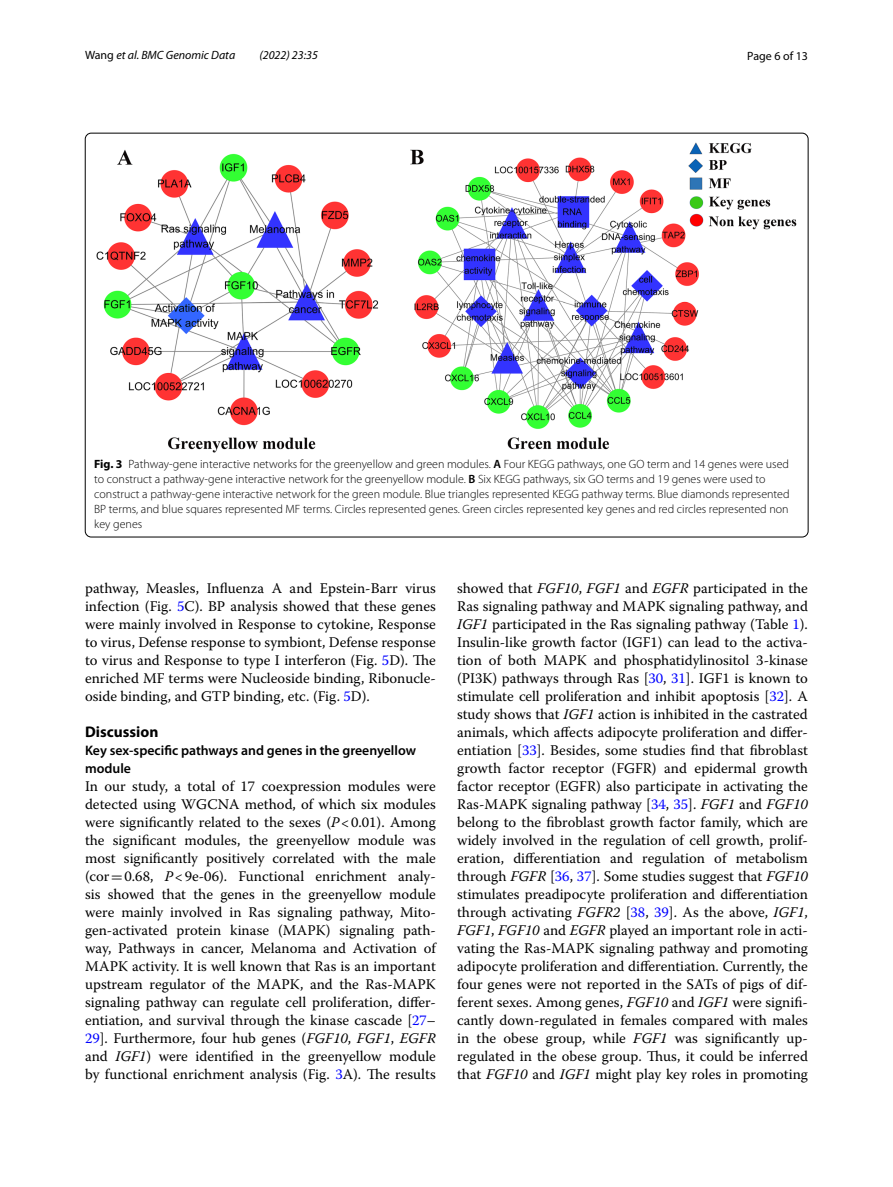
<style>
.page{position:relative;width:893px;height:1187px;background:#fff}
.page>*{position:absolute;margin:0;border:0;box-sizing:border-box;transform-origin:0 0}
.t1{font:700 15.45px "Myriad Pro";color:#000}
.t2{font:14.7px/18px "Warnock Pro";color:#000;text-align:justify}
.t3{font:600 13.8px/18px "Myriad Pro";color:#000}
.t4{font:300 12px/15px "Myriad Pro";color:#000}
.t5{font:italic 12px "Myriad Pro";color:#000}
.t6{font:12px "Myriad Pro";color:#000}
.s1{font-style:normal}
.s2{font-weight:700}
.s3{font-weight:600}
.s4{color:#00f}
.s5{font-style:italic}
.s6{font-family:"MTSY"}
</style>
<div class="page">
<img style="left:96px;top:142px;width:701px;height:311px">
<p class="t5" style="left:85px;top:48px;width:152px"><span class="s1">Wang</span> et al. BMC Genomic Data</p>
<p class="t5" style="left:259px;top:48px;width:60px">(2022) 23:35</p>
<p class="t6" style="left:747px;top:48px;width:62px">Page 6 of 13</p>
<p class="t4" style="left:94px;top:456px;width:697px"><span class="s2">Fig. 3</span> Pathway-gene interactive networks for the greenyellow and green modules. <span class="s3">A</span> Four KEGG pathways, one GO term and 14 genes were used to construct a pathway-gene interactive network for the greenyellow module. <span class="s3">B</span> Six KEGG pathways, six GO terms and 19 genes were used to construct a pathway-gene interactive network for the green module. Blue triangles represented KEGG pathway terms. Blue diamonds represented BP terms, and blue squares represented MF terms. Circles represented genes. Green circles represented key genes and red circles represented non key genes</p>
<p class="t2" style="left:85px;top:579px;width:352px">pathway, Measles, Influenza A and Epstein-Barr virus infection (Fig. <span class="s4">5</span>C). BP analysis showed that these genes were mainly involved in Response to cytokine, Response to virus, Defense response to symbiont, Defense response to virus and Response to type I interferon (Fig. <span class="s4">5</span>D). The enriched MF terms were Nucleoside binding, Ribonucle&shy;oside binding, and GTP binding, etc. (Fig. <span class="s4">5</span>D).</p>
<p class="t1" style="left:85px;top:721px;width:75px">Discussion</p>
<p class="t3" style="left:85px;top:741px;width:332px">Key sex‑specific pathways and genes in the greenyellow module</p>
<p class="t2" style="left:85px;top:777px;width:352px">In our study, a total of 17 coexpression modules were detected using WGCNA method, of which six modules were significantly related to the sexes (<span class="s5">P</span>&lt;0.01). Among the significant modules, the greenyellow module was most significantly positively correlated with the male (cor<span class="s6">=</span>0.68, <span class="s5">P</span>&lt;9e-06). Functional enrichment analy&shy;sis showed that the genes in the greenyellow module were mainly involved in Ras signaling pathway, Mito&shy;gen-activated protein kinase (MAPK) signaling path&shy;way, Pathways in cancer, Melanoma and Activation of MAPK activity. It is well known that Ras is an important upstream regulator of the MAPK, and the Ras-MAPK signaling pathway can regulate cell proliferation, differ&shy;entiation, and survival through the kinase cascade [<span class="s4">27</span>– <span class="s4">29</span>]. Furthermore, four hub genes (<span class="s5">FGF10</span>, <span class="s5">FGF1</span>, <span class="s5">EGFR </span>and <span class="s5">IGF1</span>) were identified in the greenyellow module by functional enrichment analysis (Fig. <span class="s4">3</span>A). The results</p>
<p class="t2" style="left:457px;top:579px;width:352px">showed that <span class="s5">FGF10</span>, <span class="s5">FGF1</span> and <span class="s5">EGFR</span> participated in the Ras signaling pathway and MAPK signaling pathway, and <span class="s5">IGF1</span> participated in the Ras signaling pathway (Table <span class="s4">1</span>).<br>Insulin-like growth factor (IGF1) can lead to the activa&shy;tion of both MAPK and phosphatidylinositol 3-kinase (PI3K) pathways through Ras [<span class="s4">30</span>, <span class="s4">31</span>]. IGF1 is known to stimulate cell proliferation and inhibit apoptosis [<span class="s4">32</span>]. A study shows that <span class="s5">IGF1</span> action is inhibited in the castrated animals, which affects adipocyte proliferation and differ&shy;entiation [<span class="s4">33</span>]. Besides, some studies find that fibroblast growth factor receptor (FGFR) and epidermal growth factor receptor (EGFR) also participate in activating the Ras-MAPK signaling pathway [<span class="s4">34</span>, <span class="s4">35</span>]. <span class="s5">FGF1</span> and <span class="s5">FGF10 </span>belong to the fibroblast growth factor family, which are widely involved in the regulation of cell growth, prolif&shy;eration, differentiation and regulation of metabolism through <span class="s5">FGFR</span> [<span class="s4">36</span>, <span class="s4">37</span>]. Some studies suggest that <span class="s5">FGF10 </span>stimulates preadipocyte proliferation and differentiation through activating <span class="s5">FGFR2</span> [<span class="s4">38</span>, <span class="s4">39</span>]. As the above, <span class="s5">IGF1</span>, <span class="s5">FGF1</span>, <span class="s5">FGF10</span> and <span class="s5">EGFR</span> played an important role in acti&shy;vating the Ras-MAPK signaling pathway and promoting adipocyte proliferation and differentiation. Currently, the four genes were not reported in the SATs of pigs of dif&shy;ferent sexes. Among genes, <span class="s5">FGF10</span> and <span class="s5">IGF1</span> were signifi&shy;cantly down-regulated in females compared with males in the obese group, while <span class="s5">FGF1</span> was significantly up&shy;regulated in the obese group. Thus, it could be inferred that <span class="s5">FGF10</span> and <span class="s5">IGF1</span> might play key roles in promoting</p>
</div>
